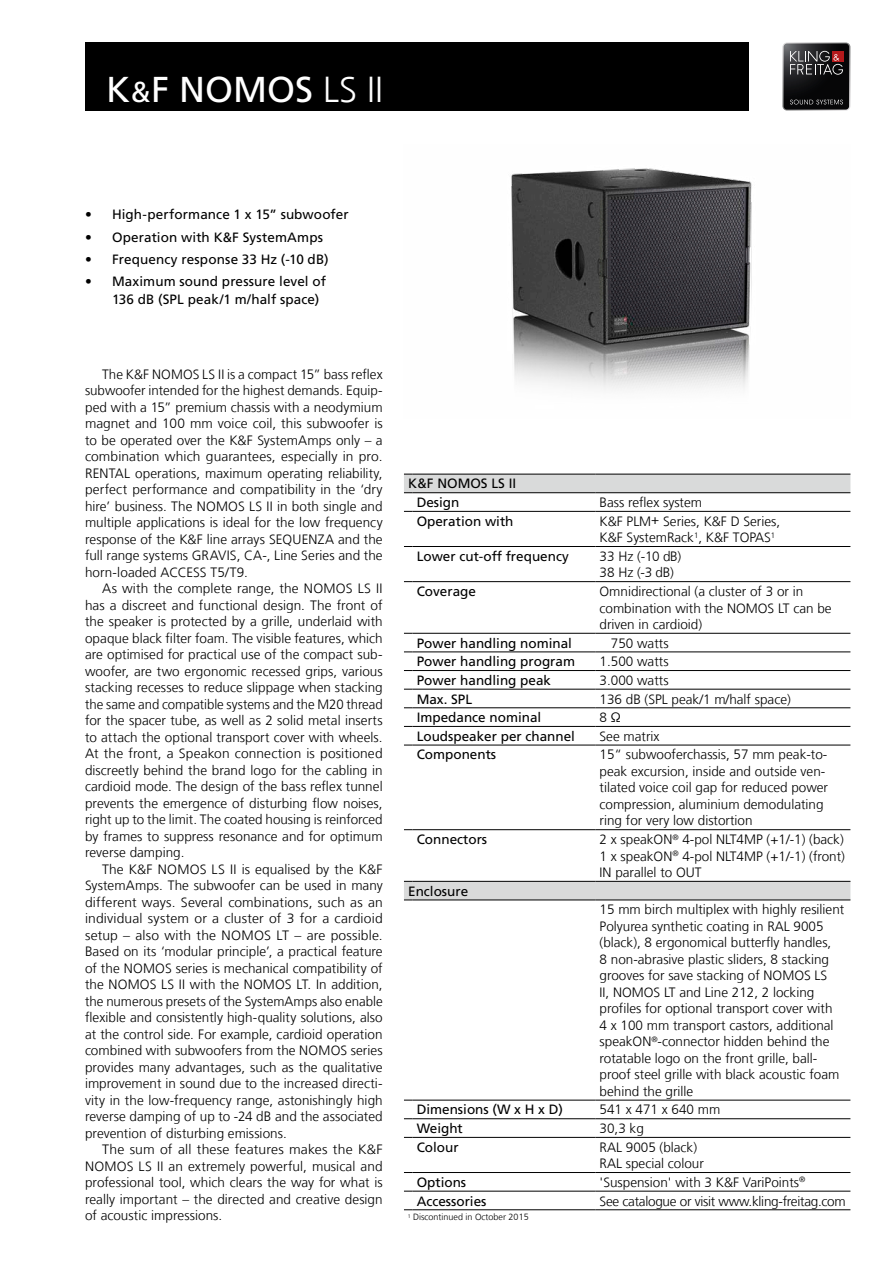
<style>
.page{position:relative;width:893px;height:1263px;background:#fff}
.page>*{position:absolute;margin:0;border:0;box-sizing:border-box;transform-origin:0 0}
.t1{font:36px "Frutiger LT Com";color:#fff}
.t2{font:300 13.5px/16.5px "Frutiger LT Com";color:#000}
.t3{font:13.5px/18.6px "Frutiger LT Com";color:#000}
.t4{font:300 13.5px "Frutiger LT Com";letter-spacing:-.02em;color:#000}
.t5{font:300 9px "Frutiger LT Com";color:#000}
.s1{font-size:28.8px}
.s2{font-weight:300}
</style>
<div class="page">
<svg style="left:404px;top:475px;width:446px;height:425px"></svg>
<hr style="left:412px;top:474px;width:183px;height:1px;background:#000">
<hr style="left:595px;top:474px;width:255px;height:1px;background:#000">
<hr style="left:412px;top:492px;width:183px;height:1px;background:#000">
<hr style="left:595px;top:492px;width:255px;height:1px;background:#000">
<hr style="left:412px;top:511px;width:183px;height:1px;background:#000">
<hr style="left:595px;top:511px;width:255px;height:1px;background:#000">
<hr style="left:412px;top:546px;width:183px;height:1px;background:#000">
<hr style="left:595px;top:546px;width:255px;height:1px;background:#000">
<hr style="left:412px;top:581px;width:183px;height:1px;background:#000">
<hr style="left:595px;top:581px;width:255px;height:1px;background:#000">
<hr style="left:412px;top:633px;width:183px;height:1px;background:#000">
<hr style="left:595px;top:633px;width:255px;height:1px;background:#000">
<hr style="left:412px;top:652px;width:183px;height:1px;background:#000">
<hr style="left:595px;top:652px;width:255px;height:1px;background:#000">
<hr style="left:412px;top:670px;width:183px;height:1px;background:#000">
<hr style="left:595px;top:670px;width:255px;height:1px;background:#000">
<hr style="left:412px;top:689px;width:183px;height:1px;background:#000">
<hr style="left:595px;top:689px;width:255px;height:1px;background:#000">
<hr style="left:412px;top:707px;width:183px;height:1px;background:#000">
<hr style="left:595px;top:707px;width:255px;height:1px;background:#000">
<hr style="left:412px;top:726px;width:183px;height:1px;background:#000">
<hr style="left:595px;top:726px;width:255px;height:1px;background:#000">
<hr style="left:412px;top:745px;width:183px;height:1px;background:#000">
<hr style="left:595px;top:745px;width:255px;height:1px;background:#000">
<hr style="left:412px;top:829px;width:183px;height:1px;background:#000">
<hr style="left:595px;top:829px;width:255px;height:1px;background:#000">
<hr style="left:412px;top:881px;width:183px;height:1px;background:#000">
<hr style="left:595px;top:881px;width:255px;height:1px;background:#000">
<hr style="left:412px;top:900px;width:183px;height:1px;background:#000">
<hr style="left:595px;top:900px;width:255px;height:1px;background:#000">
<hr style="left:412px;top:1100px;width:183px;height:1px;background:#000">
<hr style="left:595px;top:1100px;width:255px;height:1px;background:#000">
<hr style="left:412px;top:1118px;width:183px;height:1px;background:#000">
<hr style="left:595px;top:1118px;width:255px;height:1px;background:#000">
<hr style="left:412px;top:1137px;width:183px;height:1px;background:#000">
<hr style="left:412px;top:1172px;width:183px;height:1px;background:#000">
<hr style="left:412px;top:1191px;width:183px;height:1px;background:#000">
<hr style="left:412px;top:1209px;width:183px;height:1px;background:#000">
<hr style="left:595px;top:1137px;width:255px;height:1px;background:#000">
<hr style="left:595px;top:1172px;width:255px;height:1px;background:#000">
<hr style="left:595px;top:1191px;width:255px;height:1px;background:#000">
<hr style="left:595px;top:1209px;width:255px;height:1px;background:#000">
<div style="left:85px;top:43px;width:663px;height:68px;background:#000"></div>
<img style="left:511px;top:168px;width:241px;height:222px">
<svg style="left:782px;top:43px;width:68px;height:68px;background:#353132"></svg>
<h1 class="t1" style="left:106px;top:68px;width:278px">K<span class="s1">&amp;</span>F NOMOS <span class="s2">LS II</span></h1>
<p class="t3" style="left:85px;top:205px;width:265px">• High-performance 1 x 15” subwoofer</p>
<p class="t3" style="left:85px;top:228px;width:240px">• Operation with K&amp;F SystemAmps</p>
<p class="t3" style="left:85px;top:250px;width:245px">• Frequency response 33 Hz (-10 dB)</p>
<p class="t3" style="left:112px;top:272px;width:215px;line-height:18px;text-indent:-27px">• Maximum sound pressure level of<br>136 dB (SPL peak/1 m/half space)</p>
<p class="t2" style="left:85px;top:366px;width:299px;text-align:justify;text-indent:17px">The K&amp;F NOMOS LS II is a compact 15” bass reflex subwoofer intended for the highest demands. Equip&shy;ped with a 15” premium chassis with a neodymium magnet and 100 mm voice coil, this subwoofer is to be operated over the K&amp;F SystemAmps only – a combination which guarantees, especially in pro.<br>RENTAL operations, maximum operating reliability, perfect performance and compatibility in the ‘dry hire’ business. The NOMOS LS II in both single and multiple applications is ideal for the low frequency response of the K&amp;F line arrays SEQUENZA and the full range systems GRAVIS, CA-, Line Series and the horn-loaded ACCESS T5/T9.</p>
<p class="t2" style="left:85px;top:580px;width:299px;text-align:justify;text-indent:17px">As with the complete range, the NOMOS LS II has a discreet and functional design. The front of the speaker is protected by a grille, underlaid with opaque black filter foam. The visible features, which are optimised for practical use of the compact sub&shy;woofer, are two ergonomic recessed grips, various stacking recesses to reduce slippage when stacking the same and compatible systems and the M20 thread for the spacer tube, as well as 2 solid metal inserts to attach the optional transport cover with wheels.<br>At the front, a Speakon connection is positioned discreetly behind the brand logo for the cabling in cardioid mode. The design of the bass reflex tunnel prevents the emergence of disturbing flow noises, right up to the limit. The coated housing is reinforced by frames to suppress resonance and for optimum reverse damping.</p>
<p class="t2" style="left:85px;top:861px;width:299px;text-align:justify;text-indent:17px">The K&amp;F NOMOS LS II is equalised by the K&amp;F SystemAmps. The subwoofer can be used in many different ways. Several combinations, such as an individual system or a cluster of 3 for a cardioid setup – also with the NOMOS LT – are possible.<br>Based on its ‘modular principle’, a practical feature of the NOMOS series is mechanical compatibility of the NOMOS LS II with the NOMOS LT. In addition, the numerous presets of the SystemAmps also enable flexible and consistently high-quality solutions, also at the control side. For example, cardioid operation combined with subwoofers from the NOMOS series provides many advantages, such as the qualitative improvement in sound due to the increased directi&shy;vity in the low-frequency range, astonishingly high reverse damping of up to -24 dB and the associated prevention of disturbing emissions.</p>
<p class="t2" style="left:85px;top:1141px;width:299px;text-align:justify;text-indent:17px">The sum of all these features makes the K&amp;F NOMOS LS II an extremely powerful, musical and professional tool, which clears the way for what is really important – the directed and creative design of acoustic impressions.</p>
<p class="t3" style="left:417px;top:475px;width:101px;text-indent:-9px">K&amp;F NOMOS LS II<br>Design</p>
<p class="t2" style="left:600px;top:494px;width:104px">Bass reflex system</p>
<p class="t3" style="left:417px;top:512px;width:98px">Operation with</p>
<p class="t2" style="left:600px;top:513px;width:182px">K&amp;F PLM+ Series, K&amp;F D Series,<br>K&amp;F SystemRack<sup>1</sup>, K&amp;F TOPAS<sup>1</sup></p>
<p class="t3" style="left:417px;top:547px;width:154px">Lower cut-off frequency</p>
<p class="t2" style="left:600px;top:548px;width:83px">33 Hz (-10 dB)<br>38 Hz (-3 dB)</p>
<p class="t3" style="left:417px;top:582px;width:61px">Coverage</p>
<p class="t2" style="left:600px;top:583px;width:234px">Omnidirectional (a cluster of 3 or in combination with the NOMOS LT can be driven in cardioid)</p>
<p class="t3" style="left:417px;top:634px;width:157px">Power handling nominal</p>
<p class="t2" style="left:611px;top:635px;width:59px">750 watts</p>
<p class="t3" style="left:417px;top:652px;width:160px">Power handling program</p>
<p class="t2" style="left:600px;top:653px;width:71px">1.500 watts</p>
<p class="t3" style="left:417px;top:671px;width:136px">Power handling peak</p>
<p class="t2" style="left:600px;top:672px;width:71px">3.000 watts</p>
<p class="t3" style="left:417px;top:690px;width:57px">Max. SPL</p>
<p class="t2" style="left:600px;top:691px;width:193px">136 dB (SPL peak/1 m/half space)</p>
<p class="t3" style="left:417px;top:708px;width:126px">Impedance nominal</p>
<p class="t2" style="left:600px;top:709px;width:23px">8 Ω</p>
<p class="t3" style="left:417px;top:727px;width:160px">Loudspeaker per channel</p>
<p class="t2" style="left:600px;top:728px;width:61px">See matrix</p>
<p class="t3" style="left:417px;top:745px;width:81px">Components</p>
<p class="t2" style="left:600px;top:747px;width:230px">15“ subwooferchassis, 57 mm peak-to&shy;peak excursion, inside and outside ven&shy;tilated voice coil gap for reduced power compression, aluminium demodulating ring for very low distortion</p>
<p class="t3" style="left:417px;top:830px;width:72px">Connectors</p>
<p class="t2" style="left:600px;top:831px;width:247px;text-align:justify">2 x speakON<sup>®</sup> 4-pol NLT4MP (+1/-1) (back)<br>1 x speakON<sup>®</sup> 4-pol NLT4MP (+1/-1) (front)<br>IN parallel to OUT</p>
<p class="t3" style="left:408px;top:882px;width:62px">Enclosure</p>
<p class="t2" style="left:600px;top:901px;width:246px">15 mm birch multiplex with highly resilient Polyurea synthetic coating in RAL 9005 (black), 8 ergonomical butterfly handles,<br>8 non-abrasive plastic sliders, 8 stacking grooves for save stacking of NOMOS LS<br>II, NOMOS LT and Line 212, 2 locking profiles for optional transport cover with<br>4 x 100 mm transport castors, additional speakON<sup>®</sup>-connector hidden behind the rotatable logo on the front grille, ball&shy;proof steel grille with black acoustic foam behind the grille</p>
<p class="t3" style="left:417px;top:1100px;width:148px">Dimensions (W x H x D)</p>
<p class="t2" style="left:600px;top:1102px;width:122px">541 x 471 x 640 mm</p>
<p class="t3" style="left:417px;top:1119px;width:48px">Weight</p>
<p class="t2" style="left:600px;top:1120px;width:46px">30,3 kg</p>
<p class="t3" style="left:417px;top:1138px;width:43px">Colour</p>
<p class="t2" style="left:600px;top:1139px;width:106px">RAL 9005 (black)<br>RAL special colour</p>
<p class="t3" style="left:417px;top:1173px;width:51px">Options</p>
<p class="t2" style="left:600px;top:1174px;width:207px">'Suspension' with 3 K&amp;F VariPoints<sup>®</sup></p>
<p class="t3" style="left:417px;top:1191px;width:71px">Accessories</p>
<p class="t4" style="left:600px;top:1193px;width:248px">See catalogue or visit www.kling-freitag.com</p>
<p class="t5" style="left:408px;top:1212px;width:122px"><sup>1</sup> Discontinued in October 2015</p>
</div>
